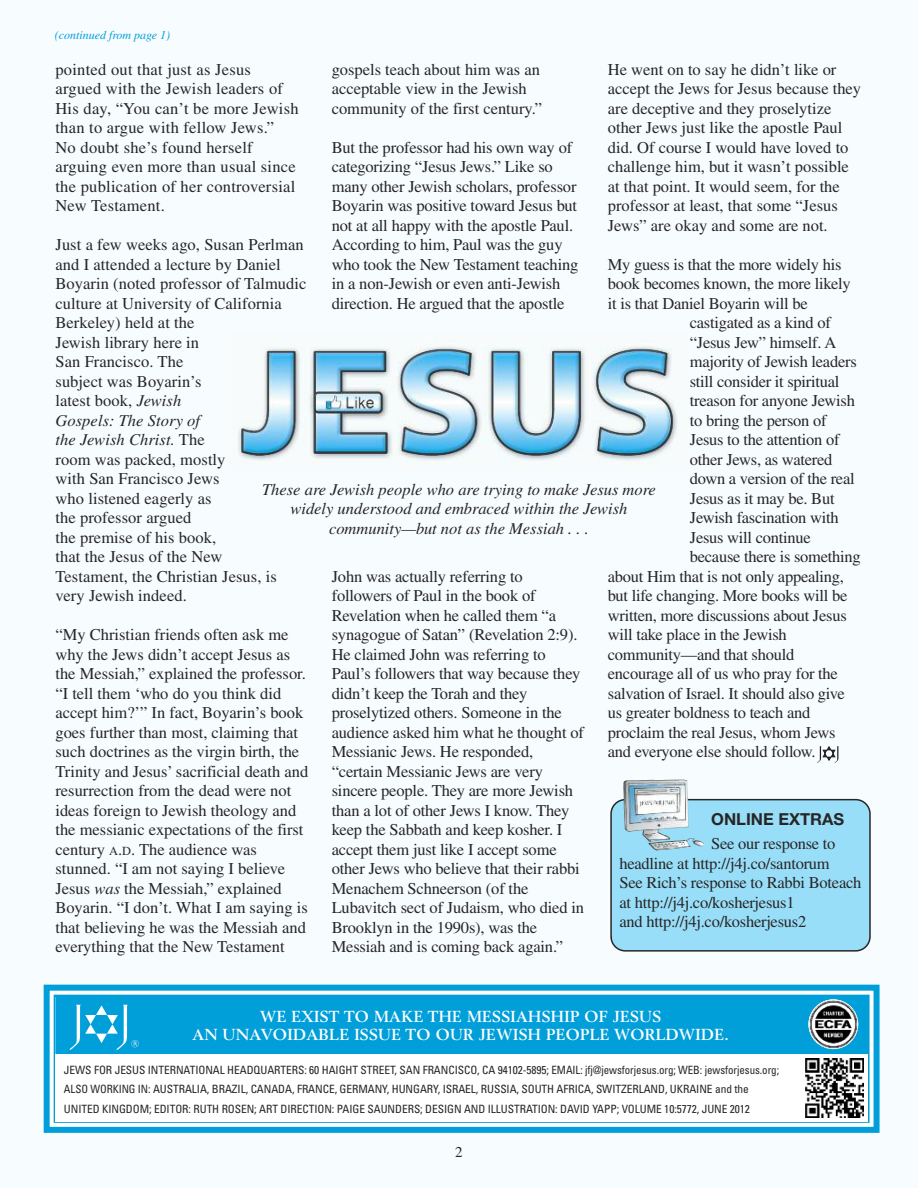
<style>
.page{position:relative;width:918px;height:1188px;background:#f7fcfe}
.page>*{position:absolute;margin:0;border:0;box-sizing:border-box;transform-origin:0 0}
.t1{font:16.5px/19.5px "Times";letter-spacing:-.01em;color:#272627}
.t2{font:16.5px/19.5px "Times";letter-spacing:.015em;color:#272627}
.t3{font:italic 16.5px/19.5px "Times";color:#272627;text-align:center}
.t4{font:700 16.5px "Helvetica Neue";color:#272627}
.t5{font:700 15.75px/18px "Berling";letter-spacing:.025em;color:#fff;text-align:center}
.t6{font:15px "Times";color:#272627}
.t7{font:italic 12px "Times";color:#009fd9}
.t8{font:condensed 11.4px/19.5px "Univers";letter-spacing:-.005em;color:#272627}
.s1{font-style:italic}
.s2{font-size:12.3px}
</style>
<div class="page">
<img style="left:238px;top:346px;width:440px;height:118px">
<div style="left:56px;top:997px;width:812px;height:124px;background:#009fd9"></div>
<div style="left:47px;top:988px;width:830px;height:142px;border:8px solid #fff"></div>
<div style="left:44px;top:985px;width:836px;height:148px;border:6px solid #009fd9"></div>
<div style="left:54px;top:995px;width:816px;height:128px;border:2px solid #009fd9"></div>
<div style="left:55px;top:1055px;width:813px;height:67px;background:#fff"></div>
<img style="left:808px;top:999px;width:50px;height:50px;border-radius:50%">
<svg style="left:69px;top:1005px;width:70px;height:45px"></svg>
<img style="left:805px;top:1059px;width:59px;height:58px">
<div style="left:610px;top:799px;width:261px;height:153px;background:#99def8"></div>
<img style="left:623px;top:780px;width:81px;height:71px">
<svg style="left:817px;top:746px;width:22px;height:17px"></svg>
<p class="t7" style="left:55px;top:31px;width:117px">(continued from page 1)</p>
<p class="t1" style="left:608px;top:61px;width:255px">He went on to say he didn’t like or accept the Jews for Jesus because they are deceptive and they proselytize other Jews just like the apostle Paul did. Of course I would have loved to challenge him, but it wasn’t possible at that point. It would seem, for the professor at least, that some “Jesus Jews” are okay and some are not.</p>
<p class="t1" style="left:608px;top:256px;width:235px">My guess is that the more widely his</p>
<p class="t1" style="left:608px;top:276px;width:244px">book becomes known, the more likely</p>
<p class="t1" style="left:608px;top:295px;width:201px">it is that Daniel Boyarin will be</p>
<p class="t1" style="left:690px;top:315px;width:143px">castigated as a kind of</p>
<p class="t1" style="left:690px;top:334px;width:148px">“Jesus Jew” himself. A</p>
<p class="t1" style="left:690px;top:354px;width:168px">majority of Jewish leaders</p>
<p class="t1" style="left:690px;top:373px;width:151px">still consider it spiritual</p>
<p class="t1" style="left:690px;top:393px;width:167px">treason for anyone Jewish</p>
<p class="t1" style="left:690px;top:412px;width:138px">to bring the person of</p>
<p class="t1" style="left:690px;top:432px;width:151px">Jesus to the attention of</p>
<p class="t1" style="left:690px;top:451px;width:144px">other Jews, as watered</p>
<p class="t1" style="left:690px;top:471px;width:166px">down a version of the real</p>
<p class="t1" style="left:690px;top:490px;width:146px">Jesus as it may be. But</p>
<p class="t1" style="left:690px;top:510px;width:150px">Jewish fascination with</p>
<p class="t1" style="left:690px;top:529px;width:123px">Jesus will continue</p>
<p class="t1" style="left:690px;top:549px;width:173px">because there is something</p>
<p class="t1" style="left:608px;top:568px;width:238px">about Him that is not only appealing,</p>
<p class="t1" style="left:608px;top:588px;width:241px">but life changing. More books will be</p>
<p class="t1" style="left:608px;top:607px;width:240px">written, more discussions about Jesus</p>
<p class="t1" style="left:608px;top:627px;width:180px">will take place in the Jewish</p>
<p class="t1" style="left:608px;top:646px;width:188px">community—and that should</p>
<p class="t1" style="left:608px;top:666px;width:231px">encourage all of us who pray for the</p>
<p class="t1" style="left:608px;top:685px;width:239px">salvation of Israel. It should also give</p>
<p class="t1" style="left:608px;top:705px;width:204px">us greater boldness to teach and</p>
<p class="t1" style="left:608px;top:724px;width:229px">proclaim the real Jesus, whom Jews</p>
<p class="t1" style="left:608px;top:744px;width:209px">and everyone else should follow.</p>
<p class="t1" style="left:332px;top:61px;width:212px">gospels teach about him was an acceptable view in the Jewish community of the first century.”</p>
<p class="t1" style="left:332px;top:139px;width:248px">But the professor had his own way of categorizing “Jesus Jews.” Like so many other Jewish scholars, professor Boyarin was positive toward Jesus but not at all happy with the apostle Paul.<br>According to him, Paul was the guy who took the New Testament teaching in a non-Jewish or even anti-Jewish direction. He argued that the apostle</p>
<p class="t2" style="left:55px;top:61px;width:245px">pointed out that just as Jesus argued with the Jewish leaders of<br>His day, “You can’t be more Jewish than to argue with fellow Jews.”<br>No doubt she’s found herself arguing even more than usual since the publication of her controversial<br>New Testament.</p>
<p class="t1" style="left:55px;top:237px;width:253px">Just a few weeks ago, Susan Perlman and I attended a lecture by Daniel<br>Boyarin (noted professor of Talmudic culture at University of California<br>Berkeley) held at the<br>Jewish library here in<br>San Francisco. The<br>subject was Boyarin’s<br>latest book, <span class="s1">Jewish<br>Gospels: The Story of<br>the Jewish Christ.</span> The<br>room was packed, mostly<br>with San Francisco Jews<br>who listened eagerly as<br>the professor argued<br>the premise of his book,<br>that the Jesus of the New<br>Testament, the Christian Jesus, is very Jewish indeed.</p>
<p class="t1" style="left:55px;top:627px;width:254px">“My Christian friends often ask me why the Jews didn’t accept Jesus as the Messiah,” explained the professor. “I tell them ‘who do you think did accept him?’” In fact, Boyarin’s book goes further than most, claiming that such doctrines as the virgin birth, the Trinity and Jesus’ sacrificial death and resurrection from the dead were not ideas foreign to Jewish theology and the messianic expectations of the first century <span class="s2">A</span>.<span class="s2">D</span>. The audience was stunned. “I am not saying I believe Jesus <span class="s1">was</span> the Messiah,” explained Boyarin. “I don’t. What I am saying is that believing he was the Messiah and everything that the New Testament</p>
<p class="t3" style="left:262px;top:481px;width:395px">These are Jewish people who are trying to make Jesus more widely understood and embraced within the Jewish community—but not as the Messiah . . .</p>
<p class="t1" style="left:332px;top:568px;width:254px">John was actually referring to followers of Paul in the book of Revelation when he called them “a synagogue of Satan” (Revelation 2:9).<br>He claimed John was referring to Paul’s followers that way because they didn’t keep the Torah and they proselytized others. Someone in the audience asked him what he thought of Messianic Jews. He responded, “certain Messianic Jews are very sincere people. They are more Jewish than a lot of other Jews I know. They keep the Sabbath and keep kosher. I accept them just like I accept some other Jews who believe that their rabbi Menachem Schneerson (of the Lubavitch sect of Judaism, who died in Brooklyn in the 1990s), was the Messiah and is coming back again.”</p>
<p class="t4" style="left:711px;top:809px;width:134px">ONLINE EXTRAS</p>
<p class="t1" style="left:620px;top:836px;width:243px;text-indent:92px">See our response to headline at http://j4j.co/santorum<br>See Rich’s response to Rabbi Boteach at http://j4j.co/kosherjesus1<br>and http://j4j.co/kosherjesus2</p>
<p class="t5" style="left:193px;top:1009px;width:538px">WE EXIST TO MAKE THE MESSIAHSHIP OF JESUS<br>AN UNAVOIDABLE ISSUE TO OUR JEWISH PEOPLE WORLDWIDE.</p>
<p class="t8" style="left:64px;top:1061px;width:717px">JEWS FOR JESUS INTERNATIONAL HEADQUARTERS: 60 HAIGHT STREET, SAN FRANCISCO, CA 94102-5895; EMAIL: jfj@jewsforjesus.org; WEB: jewsforjesus.org;<br>ALSO WORKING IN: AUSTRALIA, BRAZIL, CANADA, FRANCE, GERMANY, HUNGARY, ISRAEL, RUSSIA, SOUTH AFRICA, SWITZERLAND, UKRAINE and the<br>UNITED KINGDOM; EDITOR: RUTH ROSEN; ART DIRECTION: PAIGE SAUNDERS; DESIGN AND ILLUSTRATION: DAVID YAPP; VOLUME 10:5772, JUNE 2012</p>
<p class="t6" style="left:455px;top:1146px;width:9px">2</p>
</div>
